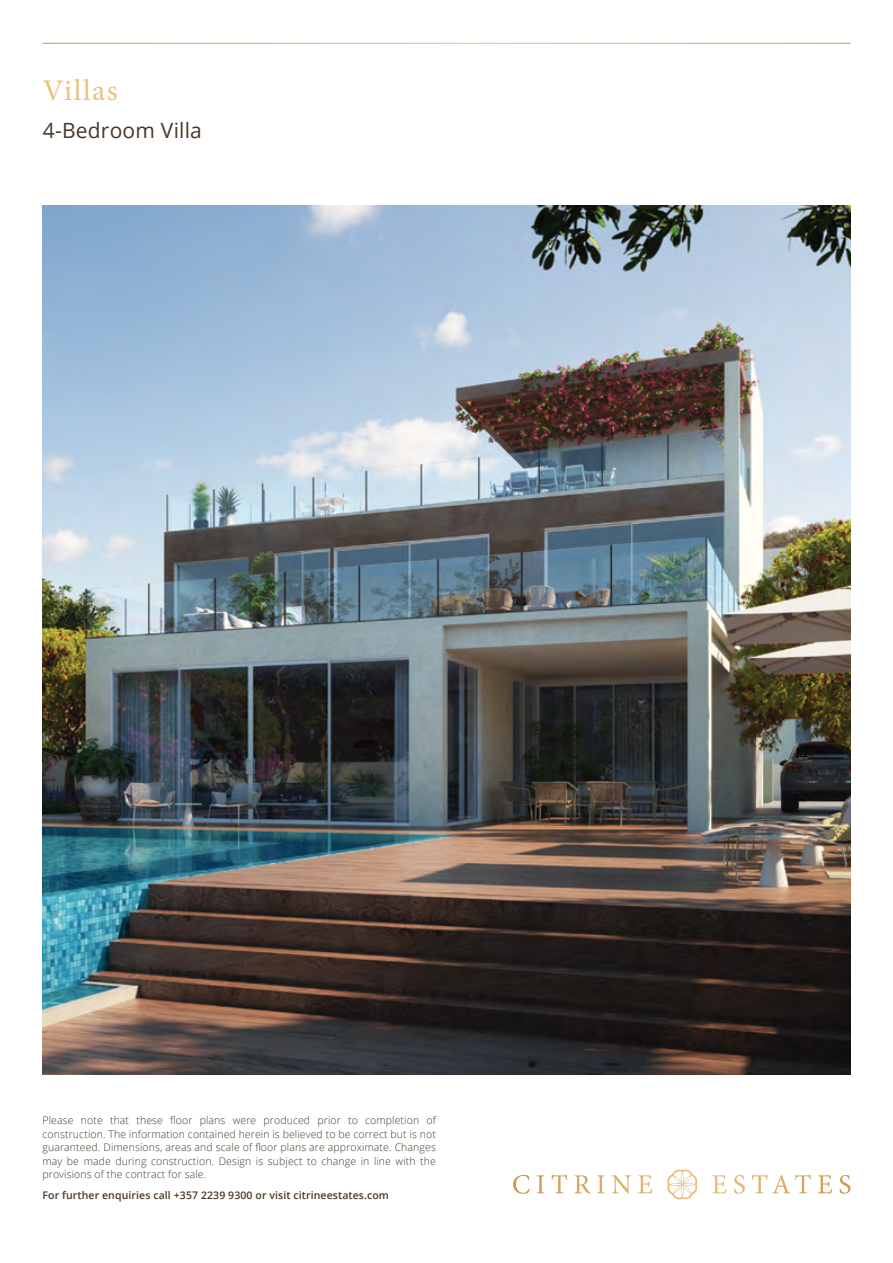
<style>
.page{position:relative;width:893px;height:1263px;background:#fff}
.page>*{position:absolute;margin:0;border:0;box-sizing:border-box;transform-origin:0 0}
.t1{font:30px "Minion Pro";letter-spacing:.055em;color:#ebc17d}
.t2{font:21px "Open Sans";letter-spacing:.01em;color:#473729}
.t3{font:300 10.5px/13.5px "Open Sans";letter-spacing:.01em;color:#473729;text-align:justify}
.t4{font:600 10.5px "Open Sans";letter-spacing:.01em;color:#473729}
</style>
<div class="page">
<svg style="left:513px;top:1175px;width:254px;height:19px"></svg>
<img style="left:43px;top:205px;width:807px;height:869px">
<h1 class="t1" style="left:43px;top:71px;width:76px">Villas</h1>
<h2 class="t2" style="left:43px;top:116px;width:161px">4-Bedroom Villa</h2>
<p class="t3" style="left:43px;top:1113px;width:395px">Please note that these floor plans were produced prior to completion of construction. The information contained herein is believed to be correct but is not guaranteed. Dimensions, areas and scale of floor plans are approximate. Changes may be made during construction. Design is subject to change in line with the provisions of the contract for sale.</p>
<p class="t4" style="left:43px;top:1188px;width:348px">For further enquiries call +357 2239 9300 or visit citrineestates.com</p>
</div>
